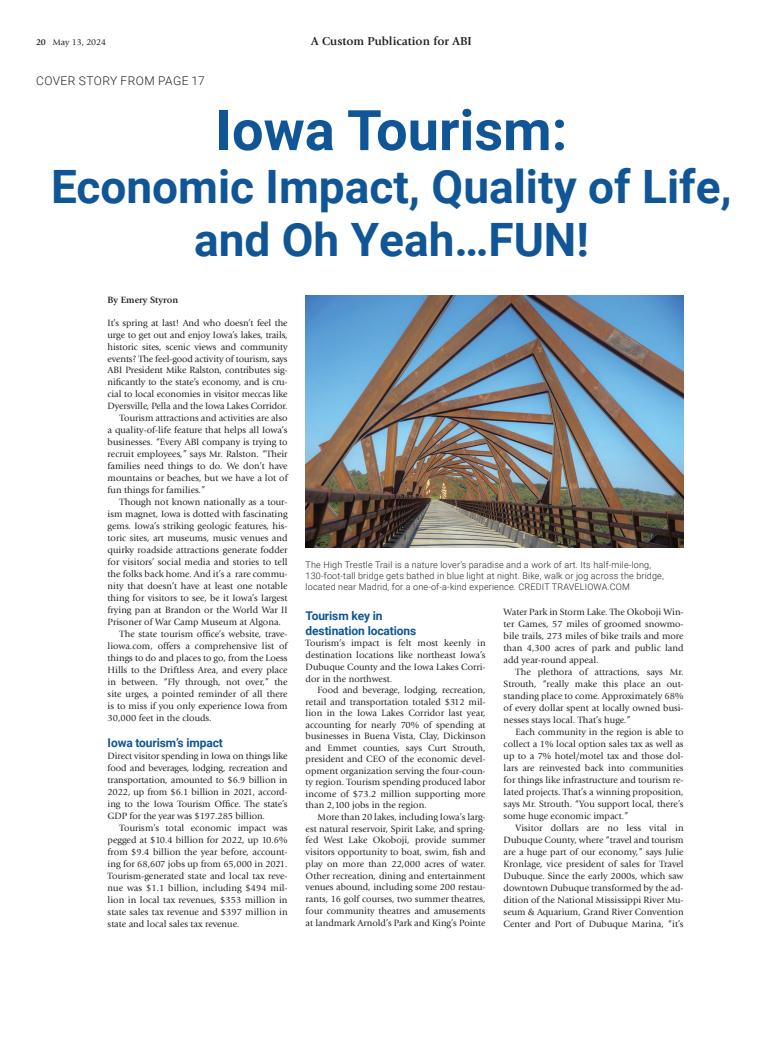
<style>
.page{position:relative;width:783px;height:1044px;background:#fff}
.page>*{position:absolute;margin:0;border:0;box-sizing:border-box;transform-origin:0 0}
.body_text{font:700 56px "Roboto";color:#105696}
.body_text-2{font:700 46px/53px "Roboto";color:#105696;text-align:center}
.t1{font:700 12px "Roboto";letter-spacing:-.01em;color:#105696}
.t2{font:700 12px "Giovanni Std";color:#231f20}
.cutline{font:300 12px "Roboto";letter-spacing:.035em;color:#231f20}
.body_text-3{font:9.5px/12px "Giovanni Std";color:#231f20;text-align:justify}
.body_text-4{font:700 9.5px "Giovanni Std";color:#231f20}
.cutline-2{font:300 9px/11px "Roboto";letter-spacing:.02em;color:#231f20}
.t3{font:9px "Giovanni Std";letter-spacing:-.01em;color:#231f20}
.s1{font-weight:700}
</style>
<div class="page">
<img style="left:306px;top:296px;width:378px;height:251px">
<p class="t3" style="left:36px;top:37px;width:72px"><span class="s1">20</span> May 13, 2024</p>
<p class="t2" style="left:311px;top:34px;width:162px">A Custom Publication for ABI</p>
<p class="cutline" style="left:36px;top:72px;width:170px">COVER STORY FROM PAGE 17</p>
<p class="body_text" style="left:216px;top:91px;width:353px">Iowa Tourism:</p>
<p class="body_text-2" style="left:51px;top:159px;width:682px">Economic Impact, Quality of Life, and Oh Yeah…FUN!</p>
<p class="body_text-4" style="left:108px;top:294px;width:72px">By Emery Styron</p>
<p class="body_text-3" style="left:108px;top:317px;width:182px">It’s spring at last! And who doesn’t feel the urge to get out and enjoy Iowa’s lakes, trails, historic sites, scenic views and community events? The feel-good activity of tourism, says ABI President Mike Ralston, contributes sig&shy;nificantly to the state’s economy, and is cru&shy;cial to local economies in visitor meccas like Dyersville, Pella and the Iowa Lakes Corridor.</p>
<p class="body_text-3" style="left:108px;top:412px;width:182px;text-indent:12px">Tourism attractions and activities are also a quality-of-life feature that helps all Iowa’s businesses. “Every ABI company is trying to recruit employees,” says Mr. Ralston. “Their families need things to do. We don’t have mountains or beaches, but we have a lot of fun things for families.”</p>
<p class="body_text-3" style="left:108px;top:496px;width:182px;text-indent:12px">Though not known nationally as a tour&shy;ism magnet, Iowa is dotted with fascinating gems. Iowa’s striking geologic features, his&shy;toric sites, art museums, music venues and quirky roadside attractions generate fodder for visitors’ social media and stories to tell the folks back home. And it’s a rare commu&shy;nity that doesn’t have at least one notable thing for visitors to see, be it Iowa’s largest frying pan at Brandon or the World War II Prisoner of War Camp Museum at Algona.</p>
<p class="body_text-3" style="left:108px;top:628px;width:182px;text-indent:12px">The state tourism office’s website, trave&shy;liowa.com, offers a comprehensive list of things to do and places to go, from the Loess Hills to the Driftless Area, and every place in between. “Fly through, not over,” the site urges, a pointed reminder of all there is to miss if you only experience Iowa from 30,000 feet in the clouds.</p>
<p class="t1" style="left:108px;top:734px;width:117px">Iowa tourism’s impact</p>
<p class="body_text-3" style="left:108px;top:750px;width:182px">Direct visitor spending in Iowa on things like food and beverages, lodging, recreation and transportation, amounted to $6.9 billion in 2022, up from $6.1 billion in 2021, accord&shy;ing to the Iowa Tourism Office. The state’s GDP for the year was $197.285 billion.</p>
<p class="body_text-3" style="left:108px;top:822px;width:182px;text-indent:12px">Tourism’s total economic impact was pegged at $10.4 billion for 2022, up 10.6% from $9.4 billion the year before, account&shy;ing for 68,607 jobs up from 65,000 in 2021.<br>Tourism-generated state and local tax reve&shy;nue was $1.1 billion, including $494 mil&shy;lion in local tax revenues, $353 million in state sales tax revenue and $397 million in state and local sales tax revenue.</p>
<p class="cutline-2" style="left:306px;top:559px;width:360px">The High Trestle Trail is a nature lover’s paradise and a work of art. Its half-mile-long,<br>130-foot-tall bridge gets bathed in blue light at night. Bike, walk or jog across the bridge, located near Madrid, for a one-of-a-kind experience. CREDIT TRAVELIOWA.COM</p>
<p class="t1" style="left:306px;top:608px;width:79px">Tourism key in</p>
<p class="t1" style="left:306px;top:622px;width:112px">destination locations</p>
<p class="body_text-3" style="left:306px;top:637px;width:182px">Tourism’s impact is felt most keenly in destination locations like northeast Iowa’s Dubuque County and the Iowa Lakes Corri&shy;dor in the northwest.</p>
<p class="body_text-3" style="left:306px;top:684px;width:182px;line-height:11.5px;text-indent:12px">Food and beverage, lodging, recreation, retail and transportation totaled $312 mil&shy;lion in the Iowa Lakes Corridor last year, accounting for nearly 70% of spending at businesses in Buena Vista, Clay, Dickinson and Emmet counties, says Curt Strouth, president and CEO of the economic devel&shy;opment organization serving the four-coun&shy;ty region. Tourism spending produced labor income of $73.2 million supporting more than 2,100 jobs in the region.</p>
<p class="body_text-3" style="left:306px;top:811px;width:182px;line-height:11.7px;text-indent:12px">More than 20 lakes, including Iowa’s larg&shy;est natural reservoir, Spirit Lake, and spring&shy;fed West Lake Okoboji, provide summer visitors opportunity to boat, swim, fish and play on more than 22,000 acres of water.<br>Other recreation, dining and entertainment venues abound, including some 200 restau&shy;rants, 16 golf courses, two summer theatres, four community theatres and amusements at landmark Arnold’s Park and King’s Pointe</p>
<p class="body_text-3" style="left:504px;top:606px;width:182px">Water Park in Storm Lake. The Okoboji Win&shy;ter Games, 57 miles of groomed snowmo&shy;bile trails, 273 miles of bike trails and more than 4,300 acres of park and public land add year-round appeal.</p>
<p class="body_text-3" style="left:504px;top:666px;width:182px;text-indent:12px">The plethora of attractions, says Mr.<br>Strouth, “really make this place an out&shy;standing place to come. Approximately 68% of every dollar spent at locally owned busi&shy;nesses stays local. That’s huge.”</p>
<p class="body_text-3" style="left:504px;top:726px;width:182px;text-indent:12px">Each community in the region is able to collect a 1% local option sales tax as well as up to a 7% hotel/motel tax and those dol&shy;lars are reinvested back into communities for things like infrastructure and tourism re&shy;lated projects. That’s a winning proposition, says Mr. Strouth. “You support local, there’s some huge economic impact.”</p>
<p class="body_text-3" style="left:504px;top:822px;width:182px;text-indent:12px">Visitor dollars are no less vital in Dubuque County, where “travel and tourism are a huge part of our economy,” says Julie Kronlage, vice president of sales for Travel Dubuque. Since the early 2000s, which saw downtown Dubuque transformed by the ad&shy;dition of the National Mississippi River Mu&shy;seum &amp; Aquarium, Grand River Convention Center and Port of Dubuque Marina, “it’s</p>
</div>
